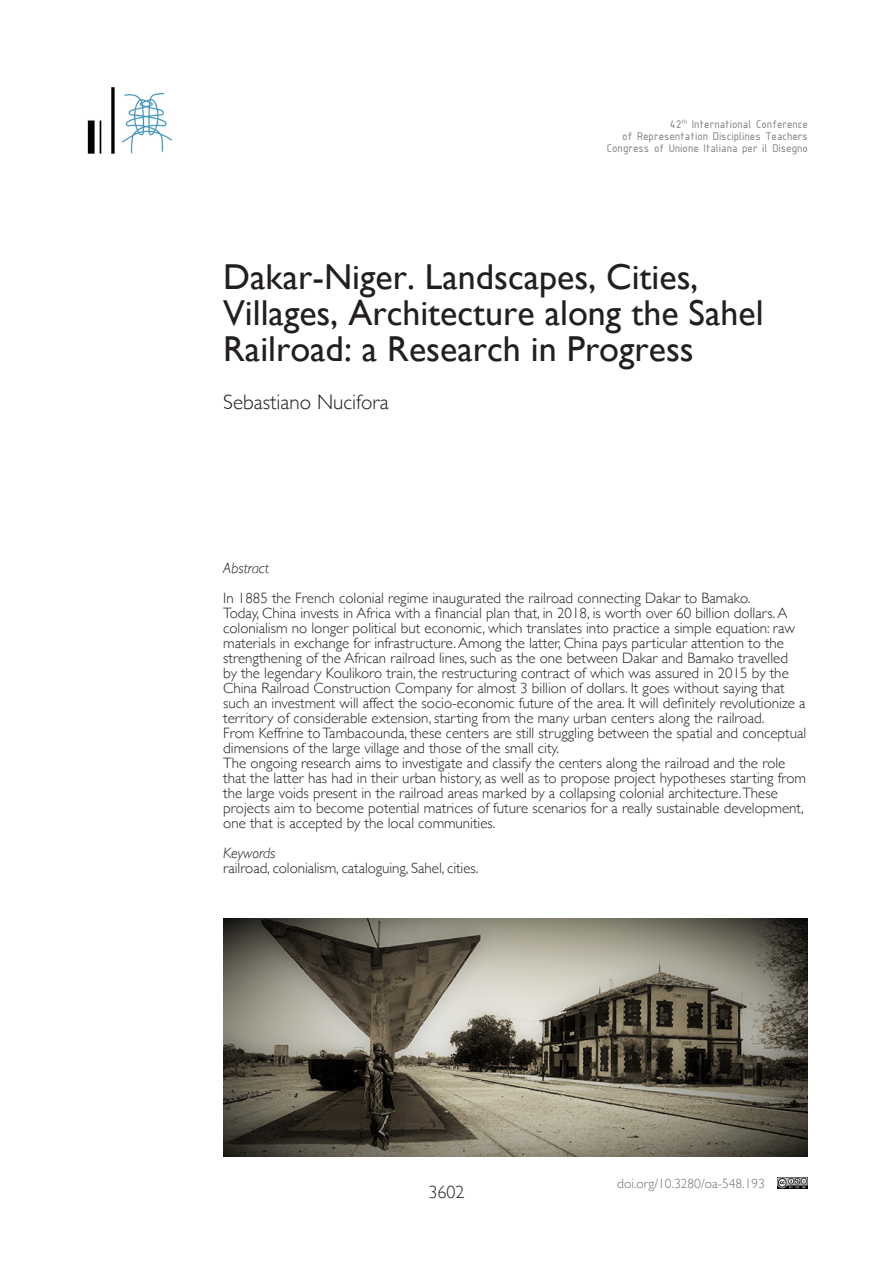
<style>
.page{position:relative;width:893px;height:1263px;background:#fff}
.page>*{position:absolute;margin:0;border:0;box-sizing:border-box;transform-origin:0 0}
.t1{font:36px/36px "Gill Sans";color:#231f20}
.t2{font:300 21px "Gill Sans";color:#231f20}
.t3{font:300 18px "Gill Sans";color:#231f20}
.t4{font:300 15px/15px "Gill Sans";color:#231f20}
.t5{font:italic 300 15px "Gill Sans";letter-spacing:-.005em;color:#231f20}
.t6{font:300 13.5px "Gill Sans";color:#717275}
.t7{font:12px "ISOCPEUR";color:#7a7c7f}
</style>
<div class="page">
<img style="left:87px;top:87px;width:85px;height:67px">
<img style="left:778px;top:1178px;width:30px;height:10px">
<img style="left:223px;top:918px;width:585px;height:239px">
<p class="t7" style="left:670px;top:117px;width:140px">42<sup>th</sup> International Conference</p>
<p class="t7" style="left:622px;top:129px;width:187px">of Representation Disciplines Teachers</p>
<p class="t7" style="left:607px;top:141px;width:203px">Congress of Unione Italiana per il Disegno</p>
<p class="t1" style="left:223px;top:258px;width:542px">Dakar-Niger. Landscapes, Cities,<br>Villages, Architecture along the Sahel<br>Railroad: a Research in Progress</p>
<p class="t2" style="left:223px;top:385px;width:167px">Sebastiano Nucifora</p>
<p class="t5" style="left:223px;top:559px;width:47px">Abstract</p>
<p class="t4" style="left:223px;top:590px;width:529px">In 1885 the French colonial regime inaugurated the railroad connecting Dakar to Bamako.</p>
<p class="t4" style="left:223px;top:605px;width:584px">Today, China invests in Africa with a financial plan that, in 2018, is worth over 60 billion dollars. A colonialism no longer political but economic, which translates into practice a simple equation: raw materials in exchange for infrastructure. Among the latter, China pays particular attention to the strengthening of the African railroad lines, such as the one between Dakar and Bamako travelled<br>by the legendary Koulikoro train, the restructuring contract of which was assured in 2015 by the China Railroad Construction Company for almost 3 billion of dollars. It goes without saying that such an investment will affect the socio-economic future of the area. It will definitely revolutionize a territory of considerable extension, starting from the many urban centers along the railroad.</p>
<p class="t4" style="left:223px;top:725px;width:584px">From Keffrine to Tambacounda, these centers are still struggling between the spatial and conceptual dimensions of the large village and those of the small city.</p>
<p class="t4" style="left:223px;top:755px;width:584px">The ongoing research aims to investigate and classify the centers along the railroad and the role that the latter has had in their urban history, as well as to propose project hypotheses starting from the large voids present in the railroad areas marked by a collapsing colonial architecture.These projects aim to become potential matrices of future scenarios for a really sustainable development, one that is accepted by the local communities.</p>
<p class="t5" style="left:223px;top:844px;width:54px">Keywords</p>
<p class="t4" style="left:223px;top:860px;width:257px">railroad, colonialism, cataloguing, Sahel, cities.</p>
<p class="t3" style="left:428px;top:1178px;width:37px">3602</p>
<p class="t6" style="left:617px;top:1172px;width:149px">doi.org/10.3280/oa-548.193</p>
</div>
